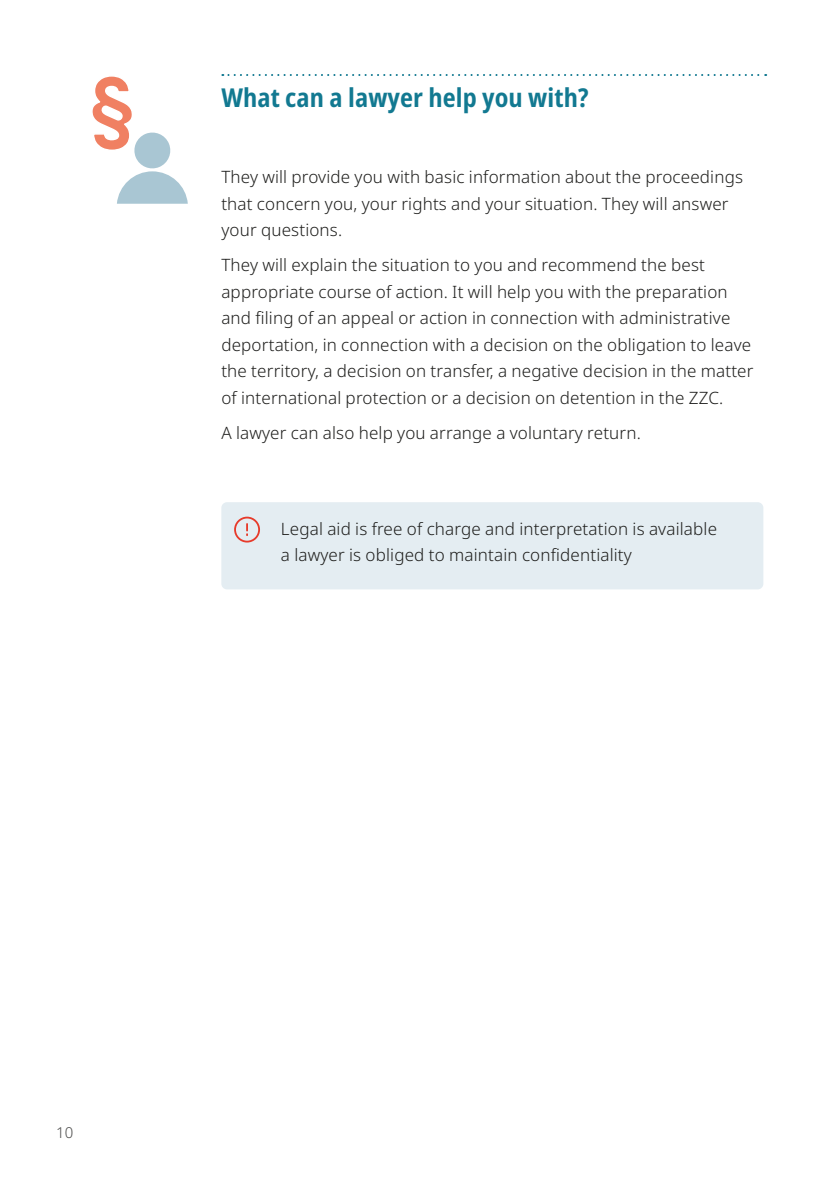
<style>
.page{position:relative;width:840px;height:1191px;background:#fff}
.page>*{position:absolute;margin:0;border:0;box-sizing:border-box;transform-origin:0 0}
.t1{font:700 26px "Noto Sans Condensed";letter-spacing:.005em;color:#127991}
.t2{font:17px/26.6px "Noto Sans";letter-spacing:.01em;color:#1d1d1b}
.t3{font:15px "Noto Sans";color:#4a4a49}
</style>
<div class="page">
<svg style="left:222px;top:74px;width:543px;height:2px"></svg>
<div style="left:221px;top:502px;width:542px;height:87px;background:#e4edf2;border-radius:6px"></div>
<svg style="left:234px;top:516px;width:26px;height:26px"></svg>
<svg style="left:92px;top:76px;width:96px;height:128px"></svg>
<h1 class="t1" style="left:221px;top:79px;width:368px">What can a lawyer help you with?</h1>
<p class="t2" style="left:221px;top:164px;width:523px">They will provide you with basic information about the proceedings that concern you, your rights and your situation. They will answer your questions.</p>
<p class="t2" style="left:221px;top:252px;width:533px">They will explain the situation to you and recommend the best appropriate course of action. It will help you with the preparation and filing of an appeal or action in connection with administrative deportation, in connection with a decision on the obligation to leave the territory, a decision on transfer, a negative decision in the matter of international protection or a decision on detention in the ZZC.</p>
<p class="t2" style="left:221px;top:419px;width:421px">A lawyer can also help you arrange a voluntary return.</p>
<p class="t2" style="left:281px;top:515px;width:437px">Legal aid is free of charge and interpretation is available a lawyer is obliged to maintain confidentiality</p>
<p class="t3" style="left:56px;top:1121px;width:19px">10</p>
</div>
